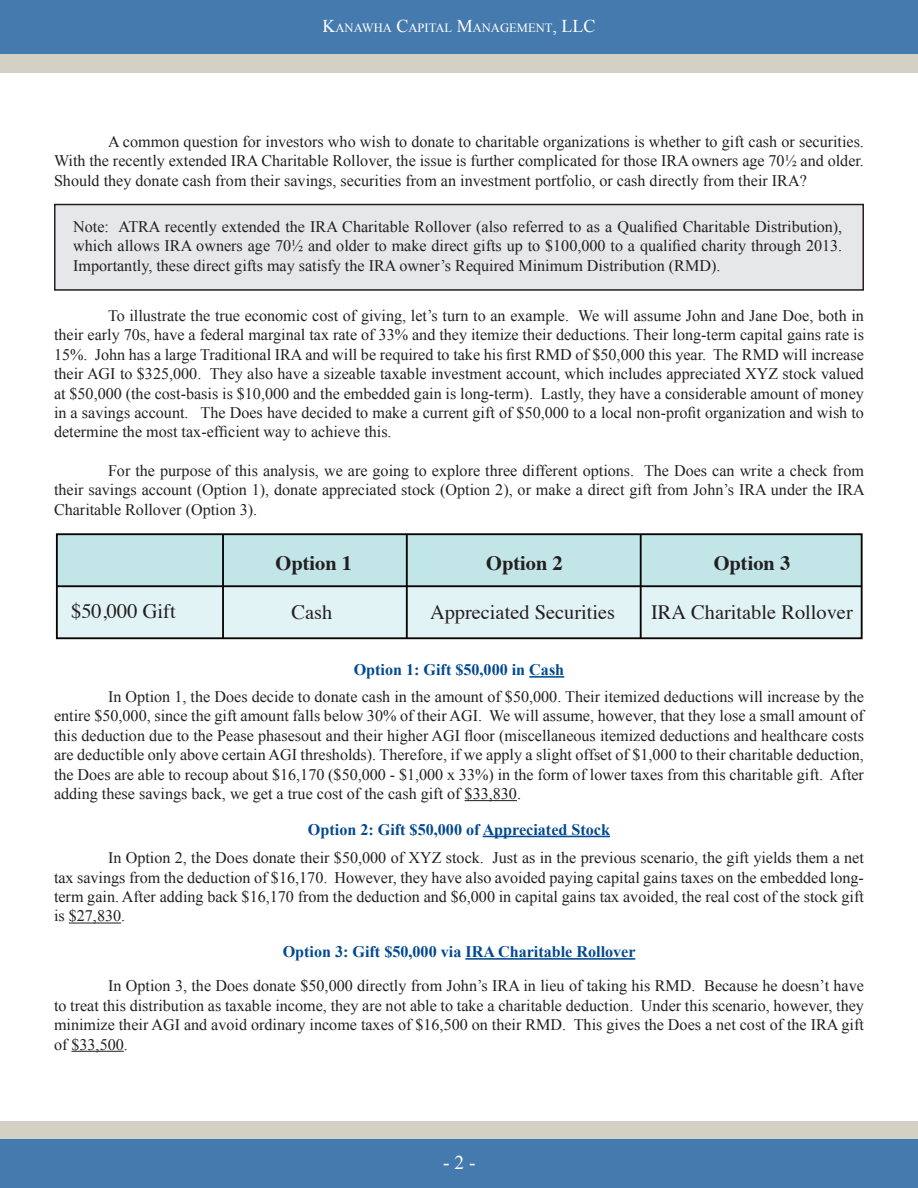
<style>
.page{position:relative;width:918px;height:1188px;background:#fff}
.page>*{position:absolute;margin:0;border:0;box-sizing:border-box;transform-origin:0 0}
.t1{font:20.4px "Times";color:#231f20}
.t2{font:700 20.4px "Times";color:#231f20}
.t3{font:19.5px "Times New Roman";color:#fff}
.t4{font:16.2px/19.4px "Times New Roman";color:#231f20;text-align:justify}
.t5{font:700 16.2px "Times New Roman";color:#014990}
.t6{font:12.6px "Times New Roman";color:#fff}
.s1{font-size:18px}
</style>
<div class="page">
<div style="left:0;top:1139px;width:918px;height:49px;background:#457aae"></div>
<div style="left:0;top:1121px;width:918px;height:18px;background:#d2d1c4"></div>
<div style="left:0;top:0;width:918px;height:54px;background:#457aae"></div>
<div style="left:0;top:54px;width:918px;height:18px;background:#d2d1c4"></div>
<div style="left:55px;top:205px;width:808px;height:85px;background:#e6e7e9"></div>
<div style="left:54px;top:204px;width:810px;height:87px;border:2px solid #231f20"></div>
<hr style="left:529px;top:676px;width:35px;height:2px;background:#014990">
<hr style="left:465px;top:800px;width:52px;height:1px;background:#231f20">
<hr style="left:483px;top:836px;width:127px;height:1px;background:#014990">
<hr style="left:69px;top:923px;width:52px;height:1px;background:#231f20">
<hr style="left:465px;top:958px;width:170px;height:2px;background:#014990">
<hr style="left:71px;top:1051px;width:53px;height:1px;background:#231f20">
<div style="left:57px;top:534px;width:166px;height:52px;background:#c2e5e8"></div>
<div style="left:223px;top:534px;width:184px;height:52px;background:#c2e5e8"></div>
<div style="left:407px;top:534px;width:234px;height:52px;background:#c2e5e8"></div>
<div style="left:641px;top:534px;width:221px;height:52px;background:#c2e5e8"></div>
<div style="left:59px;top:586px;width:163px;height:52px;background:#e2f3f5"></div>
<div style="left:223px;top:586px;width:184px;height:52px;background:#e2f3f5"></div>
<div style="left:407px;top:586px;width:234px;height:52px;background:#e2f3f5"></div>
<div style="left:641px;top:587px;width:221px;height:51px;background:#e2f3f5"></div>
<div style="left:56px;top:533px;width:807px;height:106px;border:2px solid #050504"></div>
<hr style="left:57px;top:585px;width:805px;height:2px;background:#050504">
<hr style="left:222px;top:534px;width:2px;height:104px;background:#050504">
<hr style="left:406px;top:534px;width:2px;height:104px;background:#050504">
<hr style="left:640px;top:534px;width:2px;height:104px;background:#050504">
<p class="t6" style="left:323px;top:20px;width:274px"><span class="s1">K</span>ANAWHA <span class="s1">C</span>APITAL <span class="s1">M</span>ANAGEMENT<span class="s1">, LLC</span></p>
<p class="t4" style="left:54px;top:132px;width:812px;text-indent:54px">A common question for investors who wish to donate to charitable organizations is whether to gift cash or securities.<br>With the recently extended IRA Charitable Rollover, the issue is further complicated for those IRA owners age 70½ and older.<br>Should they donate cash from their savings, securities from an investment portfolio, or cash directly from their IRA?</p>
<p class="t4" style="left:73px;top:217px;width:771px">Note: ATRA recently extended the IRA Charitable Rollover (also referred to as a Qualified Charitable Distribution), which allows IRA owners age 70½ and older to make direct gifts up to $100,000 to a qualified charity through 2013.<br>Importantly, these direct gifts may satisfy the IRA owner’s Required Minimum Distribution (RMD).</p>
<p class="t4" style="left:54px;top:306px;width:812px;text-indent:54px">To illustrate the true economic cost of giving, let’s turn to an example. We will assume John and Jane Doe, both in their early 70s, have a federal marginal tax rate of 33% and they itemize their deductions. Their long-term capital gains rate is 15%. John has a large Traditional IRA and will be required to take his first RMD of $50,000 this year. The RMD will increase their AGI to $325,000. They also have a sizeable taxable investment account, which includes appreciated XYZ stock valued at $50,000 (the cost-basis is $10,000 and the embedded gain is long-term). Lastly, they have a considerable amount of money in a savings account. The Does have decided to make a current gift of $50,000 to a local non-profit organization and wish to determine the most tax-efficient way to achieve this.</p>
<p class="t4" style="left:54px;top:461px;width:812px;text-indent:54px">For the purpose of this analysis, we are going to explore three different options. The Does can write a check from their savings account (Option 1), donate appreciated stock (Option 2), or make a direct gift from John’s IRA under the IRA Charitable Rollover (Option 3).</p>
<p class="t2" style="left:276px;top:543px;width:78px">Option 1</p>
<p class="t2" style="left:486px;top:543px;width:78px">Option 2</p>
<p class="t2" style="left:714px;top:543px;width:78px">Option 3</p>
<p class="t1" style="left:71px;top:592px;width:106px">$50,000 Gift</p>
<p class="t1" style="left:292px;top:593px;width:42px">Cash</p>
<p class="t1" style="left:430px;top:593px;width:187px">Appreciated Securities</p>
<p class="t1" style="left:651px;top:593px;width:203px">IRA Charitable Rollover</p>
<p class="t5" style="left:354px;top:660px;width:212px">Option 1: Gift $50,000 in Cash</p>
<p class="t4" style="left:54px;top:687px;width:812px;text-indent:54px">In Option 1, the Does decide to donate cash in the amount of $50,000. Their itemized deductions will increase by the entire $50,000, since the gift amount falls below 30% of their AGI. We will assume, however, that they lose a small amount of this deduction due to the Pease phasesout and their higher AGI floor (miscellaneous itemized deductions and healthcare costs are deductible only above certain AGI thresholds). Therefore, if we apply a slight offset of $1,000 to their charitable deduction, the Does are able to recoup about $16,170 ($50,000 - $1,000 x 33%) in the form of lower taxes from this charitable gift. After adding these savings back, we get a true cost of the cash gift of $33,830.</p>
<p class="t5" style="left:308px;top:820px;width:304px">Option 2: Gift $50,000 of Appreciated Stock</p>
<p class="t4" style="left:54px;top:848px;width:811px;text-indent:54px">In Option 2, the Does donate their $50,000 of XYZ stock. Just as in the previous scenario, the gift yields them a net tax savings from the deduction of $16,170. However, they have also avoided paying capital gains taxes on the embedded long&shy;term gain. After adding back $16,170 from the deduction and $6,000 in capital gains tax avoided, the real cost of the stock gift is $27,830.</p>
<p class="t5" style="left:283px;top:942px;width:354px">Option 3: Gift $50,000 via IRA Charitable Rollover</p>
<p class="t4" style="left:54px;top:976px;width:811px;text-indent:54px">In Option 3, the Does donate $50,000 directly from John’s IRA in lieu of taking his RMD. Because he doesn’t have to treat this distribution as taxable income, they are not able to take a charitable deduction. Under this scenario, however, they minimize their AGI and avoid ordinary income taxes of $16,500 on their RMD. This gives the Does a net cost of the IRA gift of $33,500.</p>
<p class="t3" style="left:443px;top:1151px;width:34px">- 2 -</p>
</div>
